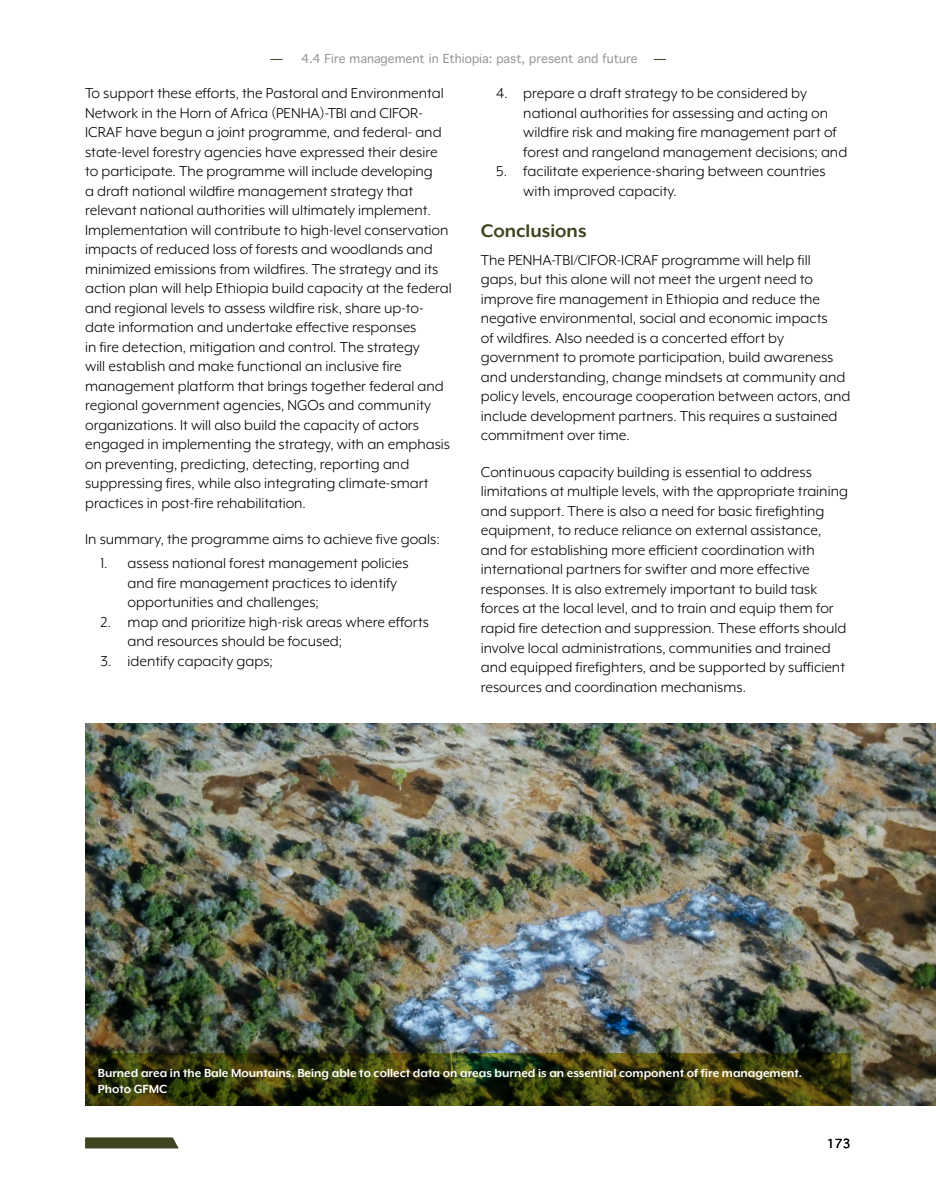
<style>
.page{position:relative;width:936px;height:1191px;background:#fff}
.page>*{position:absolute;margin:0;border:0;box-sizing:border-box;transform-origin:0 0}
.Heading_1{font:700 21px "Mr Eaves XL Mod OT";color:#3c451f}
.Body{font:16.5px/19.5px "Mr Eaves XL Mod OT";color:#000}
.Photo-caption{font:700 13.5px/16.5px "Mr Eaves XL Mod OT";color:#fff}
.t1{font:12px "Thonburi";color:#939598}
.t2{font:12px "Thonburi";color:#000}
.t3{font:700 12px "Thonburi";color:#3c451f}
.s1{font-weight:700;color:#3c451f}
</style>
<div class="page">
<svg style="left:85px;top:1137px;width:94px;height:11px"></svg>
<img style="left:85px;top:723px;width:850px;height:383px">
<svg style="left:85px;top:1053px;width:765px;height:53px;background:#32350a"></svg>
<p class="t1" style="left:270px;top:51px;width:368px"><span class="s1">—</span> 4.4 Fire management in Ethiopia: past, present and future</p>
<p class="t3" style="left:653px;top:51px;width:14px">—</p>
<p class="Body" style="left:85px;top:84px;width:368px">To support these efforts, the Pastoral and Environmental Network in the Horn of Africa (PENHA)-TBI and CIFOR-ICRAF have begun a joint programme, and federal- and state-level forestry agencies have expressed their desire to participate. The programme will include developing<br>a draft national wildfire management strategy that relevant national authorities will ultimately implement.<br>Implementation will contribute to high-level conservation impacts of reduced loss of forests and woodlands and minimized emissions from wildfires. The strategy and its action plan will help Ethiopia build capacity at the federal and regional levels to assess wildfire risk, share up-to&shy;date information and undertake effective responses<br>in fire detection, mitigation and control. The strategy<br>will establish and make functional an inclusive fire management platform that brings together federal and regional government agencies, NGOs and community organizations. It will also build the capacity of actors engaged in implementing the strategy, with an emphasis on preventing, predicting, detecting, reporting and suppressing fires, while also integrating climate-smart practices in post-fire rehabilitation.</p>
<p class="Body" style="left:85px;top:530px;width:356px">In summary, the programme aims to achieve five goals:</p>
<p class="Body" style="left:128px;top:553px;width:282px;text-indent:-27px">1. assess national forest management policies and fire management practices to identify opportunities and challenges;</p>
<p class="Body" style="left:128px;top:612px;width:303px;text-indent:-27px">2. map and prioritize high-risk areas where efforts and resources should be focused;</p>
<p class="Body" style="left:101px;top:651px;width:174px">3. identify capacity gaps;</p>
<p class="Body" style="left:523px;top:84px;width:325px;text-indent:-27px">4. prepare a draft strategy to be considered by national authorities for assessing and acting on wildfire risk and making fire management part of forest and rangeland management decisions; and</p>
<p class="Body" style="left:523px;top:162px;width:304px;text-indent:-27px">5. facilitate experience-sharing between countries with improved capacity.</p>
<p class="Heading_1" style="left:480px;top:220px;width:107px">Conclusions</p>
<p class="Body" style="left:480px;top:250px;width:371px">The PENHA-TBI/CIFOR-ICRAF programme will help fill gaps, but this alone will not meet the urgent need to improve fire management in Ethiopia and reduce the negative environmental, social and economic impacts<br>of wildfires. Also needed is a concerted effort by government to promote participation, build awareness and understanding, change mindsets at community and policy levels, encourage cooperation between actors, and include development partners. This requires a sustained commitment over time.</p>
<p class="Body" style="left:480px;top:462px;width:368px">Continuous capacity building is essential to address limitations at multiple levels, with the appropriate training and support. There is also a need for basic firefighting equipment, to reduce reliance on external assistance, and for establishing more efficient coordination with international partners for swifter and more effective responses. It is also extremely important to build task forces at the local level, and to train and equip them for rapid fire detection and suppression. These efforts should involve local administrations, communities and trained and equipped firefighters, and be supported by sufficient resources and coordination mechanisms.</p>
<p class="Photo-caption" style="left:98px;top:1064px;width:705px">Burned area in the Bale Mountains. Being able to collect data on areas burned is an essential component of fire management.<br>Photo GFMC</p>
<p class="t2" style="left:826px;top:1137px;width:25px">173</p>
</div>
